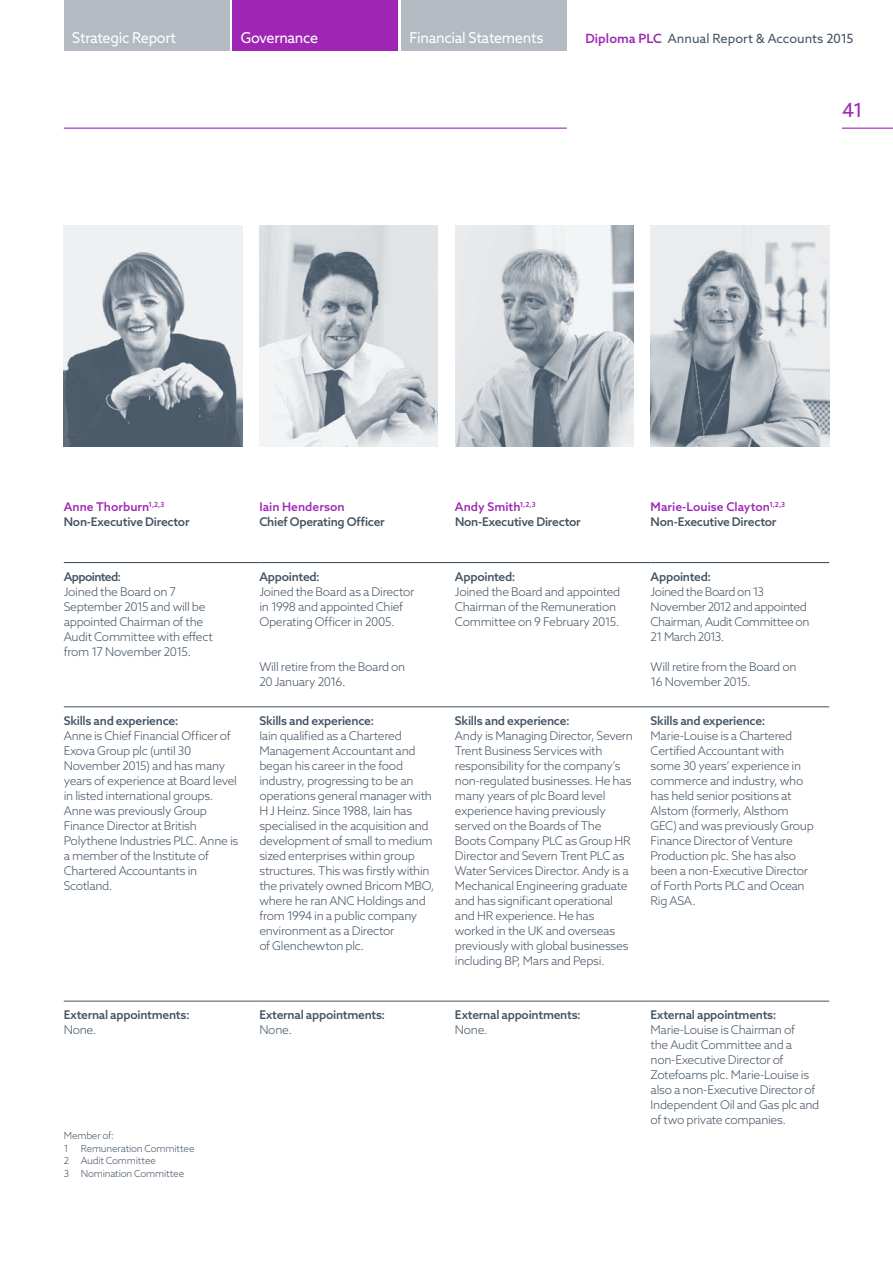
<style>
.page{position:relative;width:893px;height:1263px;background:#fff}
.page>*{position:absolute;margin:0;border:0;box-sizing:border-box;transform-origin:0 0}
.t1{font:19.5px "Azo Sans";color:#9f26b5}
.t2{font:15px "Azo Sans";letter-spacing:-.02em;color:#fff;scale:.96 1}
.t3{font:12.75px "Azo Sans";color:#435363}
.t4{font:300 12px/15px "Azo Sans";letter-spacing:-.025em;color:#435363}
.t5{font:500 12px/15px "Azo Sans";letter-spacing:-.02em;color:#435363}
.t6{font:500 12px "Azo Sans";letter-spacing:.005em;color:#9f26b5}
.t7{font:500 12px "Azo Sans";letter-spacing:-.05em;color:#435363}
.t8{font:300 9.75px/12.8px "Azo Sans";letter-spacing:-.02em;color:#435363}
.s1{font-weight:500;color:#9f26b5}
.s2{color:#9f26b5}
</style>
<div class="page">
<hr style="left:842px;top:128px;width:51px;height:1px;background:#9f26b5">
<div style="left:64px;top:0;width:166px;height:51px;background:#b4bac1"></div>
<div style="left:232px;top:0;width:166px;height:51px;background:#9f26b5"></div>
<div style="left:401px;top:0;width:166px;height:51px;background:#b4bac1"></div>
<hr style="left:64px;top:128px;width:503px;height:1px;background:#9f26b5">
<img style="left:64px;top:225px;width:178px;height:221px">
<img style="left:259px;top:225px;width:179px;height:221px">
<img style="left:455px;top:225px;width:179px;height:221px">
<img style="left:651px;top:225px;width:178px;height:221px">
<hr style="left:64px;top:562px;width:195px;height:1px;background:#435363">
<hr style="left:259px;top:562px;width:196px;height:1px;background:#435363">
<hr style="left:455px;top:562px;width:196px;height:1px;background:#435363">
<hr style="left:651px;top:562px;width:178px;height:1px;background:#435363">
<hr style="left:64px;top:706px;width:195px;height:1px;background:#435363">
<hr style="left:259px;top:706px;width:196px;height:1px;background:#435363">
<hr style="left:455px;top:706px;width:196px;height:1px;background:#435363">
<hr style="left:651px;top:706px;width:178px;height:1px;background:#435363">
<hr style="left:64px;top:1001px;width:195px;height:1px;background:#435363">
<hr style="left:259px;top:1001px;width:196px;height:1px;background:#435363">
<hr style="left:455px;top:1001px;width:196px;height:1px;background:#435363">
<hr style="left:651px;top:1001px;width:178px;height:1px;background:#435363">
<p class="t2" style="left:72px;top:27px;width:110px">Strategic Report</p>
<p class="t2" style="left:241px;top:27px;width:82px">Governance</p>
<p class="t2" style="left:409px;top:27px;width:141px">Financial Statements</p>
<p class="t3" style="left:585px;top:30px;width:270px"><span class="s1">Diploma PLC</span> Annual Report &amp; Accounts 2015</p>
<h1 class="t1" style="left:842px;top:98px;width:23px">41</h1>
<p class="t5" style="left:64px;top:499px;width:127px"><span class="s2">Anne Thorburn</span><sup>1,2,3<br></sup>Non-Executive Director</p>
<p class="t6" style="left:259px;top:499px;width:87px">Iain Henderson</p>
<p class="t5" style="left:259px;top:514px;width:127px">Chief Operating Officer</p>
<p class="t5" style="left:455px;top:499px;width:127px"><span class="s2">Andy Smith</span><sup>1,2,3<br></sup>Non-Executive Director</p>
<p class="t5" style="left:651px;top:499px;width:136px"><span class="s2">Marie‑Louise Clayton</span><sup>1,2,3<br></sup>Non‑Executive Director</p>
<p class="t7" style="left:64px;top:568px;width:59px">Appointed:</p>
<p class="t4" style="left:64px;top:584px;width:151px">Joined the Board on 7<br>September 2015 and will be appointed Chairman of the<br>Audit Committee with effect from 17 November 2015.</p>
<p class="t5" style="left:259px;top:569px;width:62px">Appointed:</p>
<p class="t4" style="left:259px;top:584px;width:156px">Joined the Board as a Director in 1998 and appointed Chief<br>Operating Officer in 2005.</p>
<p class="t4" style="left:259px;top:659px;width:148px">Will retire from the Board on<br>20 January 2016.</p>
<p class="t5" style="left:455px;top:569px;width:62px">Appointed:</p>
<p class="t4" style="left:455px;top:584px;width:167px">Joined the Board and appointed<br>Chairman of the Remuneration<br>Committee on 9 February 2015.</p>
<p class="t5" style="left:651px;top:569px;width:62px">Appointed:</p>
<p class="t4" style="left:651px;top:584px;width:160px">Joined the Board on 13<br>November 2012 and appointed<br>Chairman, Audit Committee on<br>21 March 2013.</p>
<p class="t4" style="left:651px;top:659px;width:148px">Will retire from the Board on<br>16 November 2015.</p>
<p class="t5" style="left:64px;top:713px;width:116px">Skills and experience:</p>
<p class="t4" style="left:64px;top:728px;width:176px">Anne is Chief Financial Officer of<br>Exova Group plc (until 30<br>November 2015) and has many years of experience at Board level in listed international groups.<br>Anne was previously Group<br>Finance Director at British<br>Polythene Industries PLC. Anne is a member of the Institute of<br>Chartered Accountants in<br>Scotland.</p>
<p class="t5" style="left:259px;top:713px;width:116px">Skills and experience:</p>
<p class="t4" style="left:259px;top:728px;width:177px">Iain qualified as a Chartered<br>Management Accountant and began his career in the food industry, progressing to be an operations general manager with<br>H J Heinz. Since 1988, Iain has specialised in the acquisition and development of small to medium sized enterprises within group structures. This was firstly within the privately owned Bricom MBO, where he ran ANC Holdings and from 1994 in a public company environment as a Director<br>of Glenchewton plc.</p>
<p class="t5" style="left:455px;top:713px;width:116px">Skills and experience:</p>
<p class="t4" style="left:455px;top:728px;width:179px">Andy is Managing Director, Severn<br>Trent Business Services with responsibility for the company’s non-regulated businesses. He has many years of plc Board level experience having previously served on the Boards of The<br>Boots Company PLC as Group HR<br>Director and Severn Trent PLC as<br>Water Services Director. Andy is a<br>Mechanical Engineering graduate and has significant operational and HR experience. He has worked in the UK and overseas previously with global businesses including BP, Mars and Pepsi.</p>
<p class="t5" style="left:651px;top:713px;width:116px">Skills and experience:</p>
<p class="t4" style="left:651px;top:728px;width:165px">Marie‑Louise is a Chartered<br>Certified Accountant with some 30 years’ experience in commerce and industry, who has held senior positions at<br>Alstom (formerly, Alsthom<br>GEC) and was previously Group<br>Finance Director of Venture<br>Production plc. She has also been a non‑Executive Director of Forth Ports PLC and Ocean<br>Rig ASA.</p>
<p class="t5" style="left:64px;top:1007px;width:127px">External appointments:</p>
<p class="t4" style="left:64px;top:1022px;width:34px">None.</p>
<p class="t5" style="left:259px;top:1007px;width:127px">External appointments:</p>
<p class="t4" style="left:259px;top:1022px;width:34px">None.</p>
<p class="t5" style="left:455px;top:1007px;width:127px">External appointments:</p>
<p class="t4" style="left:455px;top:1022px;width:34px">None.</p>
<p class="t5" style="left:651px;top:1007px;width:127px">External appointments:</p>
<p class="t4" style="left:651px;top:1022px;width:170px">Marie‑Louise is Chairman of<br>the Audit Committee and a non‑Executive Director of<br>Zotefoams plc. Marie‑Louise is also a non-Executive Director of<br>Independent Oil and Gas plc and of two private companies.</p>
<p class="t8" style="left:64px;top:1129px;width:132px">Member of:<br>1 Remuneration Committee<br>2 Audit Committee<br>3 Nomination Committee</p>
</div>
